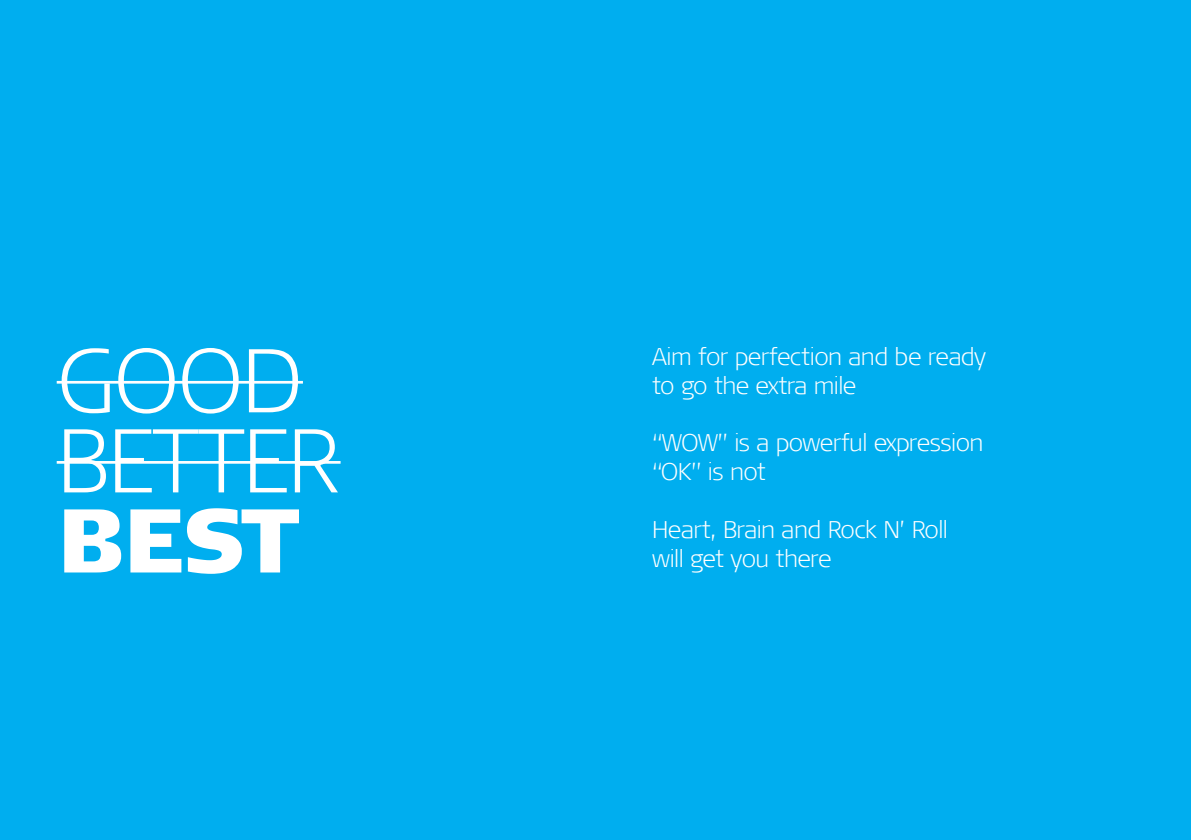
<style>
.page{position:relative;width:1191px;height:840px;background:#fff}
.page>*{position:absolute;margin:0;border:0;box-sizing:border-box;transform-origin:0 0}
.t1{font:300 expanded 90px/80px "Signa Offc Pro";letter-spacing:-.025em;color:#fff}
.t2{font:900 expanded 90px "Signa Offc Pro";color:#fff}
.t3{font:300 expanded 24px/28.8px "Signa Offc Pro";letter-spacing:-.025em;color:#fff}
</style>
<div class="page">
<div style="left:0;top:0;width:1191px;height:839px;background:#00aeef"></div>
<hr style="left:57px;top:381px;width:246px;height:2px;background:#fff">
<hr style="left:57px;top:461px;width:283px;height:2px;background:#fff">
<h1 class="t1" style="left:57px;top:336px;width:285px">GOOD<br>BETTER</h1>
<h1 class="t2" style="left:57px;top:478px;width:244px">BEST</h1>
<p class="t3" style="left:652px;top:340px;width:335px">Aim for perfection and be ready to go the extra mile</p>
<p class="t3" style="left:652px;top:427px;width:333px">“WOW” is a powerful expression “OK” is not</p>
<p class="t3" style="left:652px;top:513px;width:297px">Heart, Brain and Rock N’ Roll will get you there</p>
</div>
